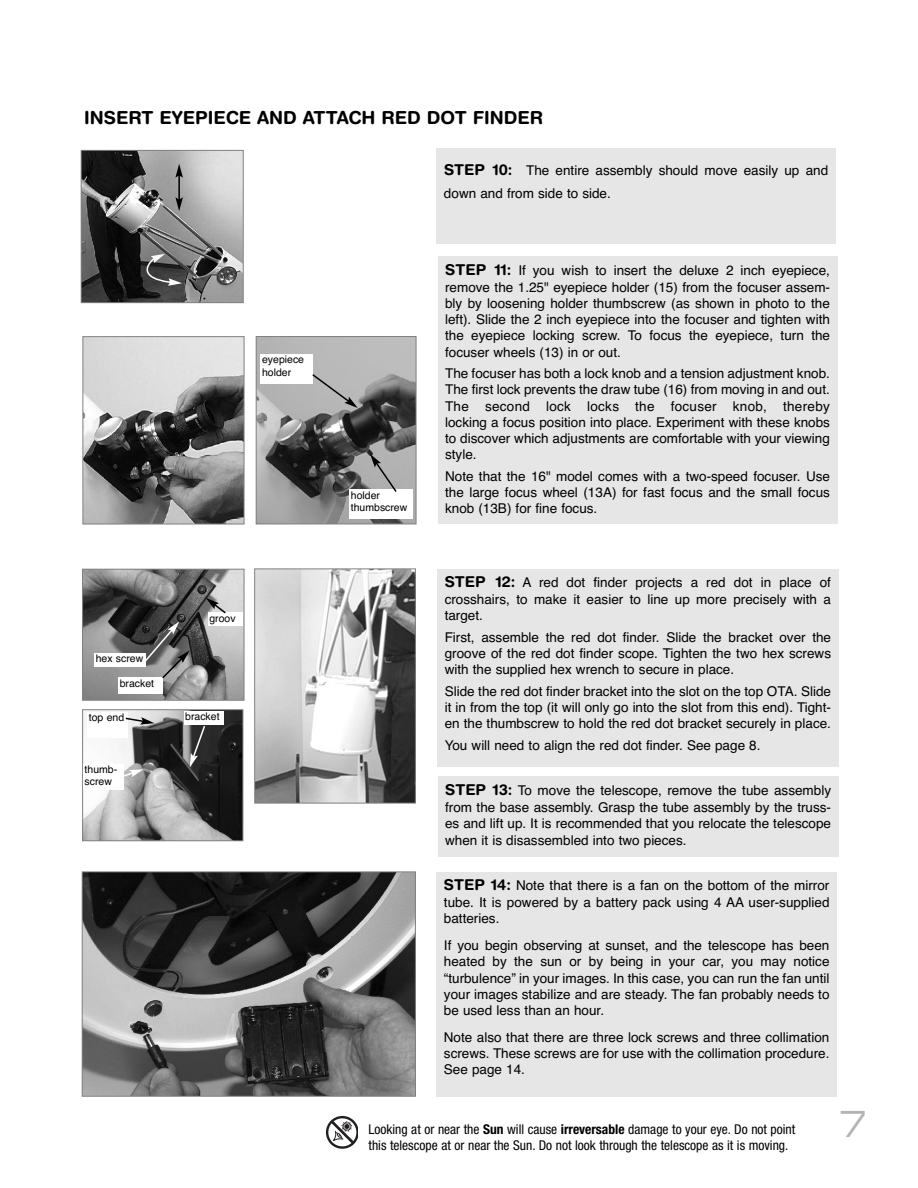
<style>
.page{position:relative;width:918px;height:1188px;background:#fff}
.page>*{position:absolute;margin:0;border:0;box-sizing:border-box;transform-origin:0 0}
.t1{font:36px "Eurostile Extended Two";color:#b3b3b3;scale:.8 1}
.t2{font:700 18px "Helvetica Rounded";color:#000}
.t3{font:13.5px/16.2px "Helvetica CE";color:#000;text-align:justify}
.t4{font:condensed 13.5px/16.2px "Helvetica Neue";color:#000}
.t5{font:10.5px/12.6px "Helvetica CE";color:#000}
.s1{font-family:"Helvetica Rounded";font-weight:700;font-size:15px}
.s2{font-weight:700}
</style>
<div class="page">
<svg style="left:326px;top:1116px;width:32px;height:33px"></svg>
<div style="left:436px;top:148px;width:400px;height:96px;background:#e6e6e6"></div>
<img style="left:83px;top:152px;width:159px;height:149px">
<div style="left:81px;top:150px;width:163px;height:153px;border:1px solid #808080"></div>
<hr style="left:178px;top:175px;width:2px;height:25px;background:#000">
<svg style="left:175px;top:197px;width:8px;height:14px"></svg>
<svg style="left:175px;top:164px;width:8px;height:14px"></svg>
<svg style="left:141px;top:254px;width:41px;height:32px"></svg>
<div style="left:438px;top:256px;width:399px;height:268px;background:#e6e6e6"></div>
<div style="left:437px;top:569px;width:401px;height:198px;background:#e6e6e6"></div>
<div style="left:438px;top:777px;width:400px;height:80px;background:#e6e6e6"></div>
<div style="left:436px;top:872px;width:401px;height:225px;background:#e6e6e6"></div>
<img style="left:84px;top:338px;width:158px;height:184px">
<div style="left:82px;top:336px;width:162px;height:188px;border:1px solid #808080"></div>
<img style="left:258px;top:338px;width:156px;height:184px">
<div style="left:256px;top:336px;width:160px;height:188px;border:1px solid #808080"></div>
<img style="left:84px;top:571px;width:158px;height:128px">
<div style="left:82px;top:569px;width:162px;height:132px;border:1px solid #808080"></div>
<img style="left:84px;top:711px;width:157px;height:128px">
<div style="left:82px;top:709px;width:161px;height:132px;border:1px solid #808080"></div>
<img style="left:84px;top:873px;width:330px;height:222px">
<div style="left:82px;top:871px;width:334px;height:226px;border:1px solid #808080"></div>
<img style="left:256px;top:570px;width:158px;height:232px">
<div style="left:254px;top:568px;width:162px;height:236px;border:1px solid #808080"></div>
<div style="left:261px;top:354px;width:52px;height:30px;background:#fff"></div>
<div style="left:349px;top:490px;width:64px;height:29px;background:#fff"></div>
<div style="left:118px;top:678px;width:45px;height:16px;background:#fff"></div>
<div style="left:208px;top:612px;width:35px;height:14px;background:#fff"></div>
<div style="left:94px;top:653px;width:52px;height:14px;background:#fff"></div>
<div style="left:184px;top:711px;width:39px;height:14px;background:#fff"></div>
<div style="left:87px;top:712px;width:40px;height:25px;background:#fff"></div>
<div style="left:83px;top:764px;width:41px;height:26px;background:#fff"></div>
<svg style="left:311px;top:373px;width:47px;height:35px"></svg>
<svg style="left:144px;top:621px;width:46px;height:59px"></svg>
<svg style="left:206px;top:598px;width:21px;height:17px"></svg>
<svg style="left:125px;top:717px;width:29px;height:8px"></svg>
<svg style="left:190px;top:725px;width:16px;height:42px"></svg>
<svg style="left:124px;top:769px;width:20px;height:9px"></svg>
<svg style="left:370px;top:454px;width:28px;height:38px"></svg>
<h2 class="t2" style="left:84px;top:111px;width:461px">INSERT EYEPIECE AND ATTACH RED DOT FINDER</h2>
<p class="t3" style="left:444px;top:160px;width:386px;line-height:22.5px"><span class="s1">STEP 10:</span> The entire assembly should move easily up and down and from side to side.</p>
<p class="t5" style="left:262px;top:353px;width:44px">eyepiece holder</p>
<p class="t5" style="left:96px;top:652px;width:49px">hex screw</p>
<p class="t5" style="left:120px;top:677px;width:36px">bracket</p>
<p class="t5" style="left:209px;top:612px;width:28px">groov</p>
<p class="t5" style="left:89px;top:711px;width:37px">top end</p>
<p class="t5" style="left:185px;top:710px;width:36px">bracket</p>
<p class="t5" style="left:85px;top:763px;width:34px">thumb&shy;screw</p>
<p class="t5" style="left:351px;top:489px;width:58px">holder thumbscrew</p>
<p class="t3" style="left:445px;top:262px;width:387px"><span class="s1">STEP 11:</span> If you wish to insert the deluxe 2 inch eyepiece, remove the 1.25" eyepiece holder (15) from the focuser assem&shy;bly by loosening holder thumbscrew (as shown in photo to the left). Slide the 2 inch eyepiece into the focuser and tighten with the eyepiece locking screw. To focus the eyepiece, turn the focuser wheels (13) in or out.</p>
<p class="t3" style="left:445px;top:365px;width:386px">The focuser has both a lock knob and a tension adjustment knob.<br>The first lock prevents the draw tube (16) from moving in and out.<br>The second lock locks the focuser knob, thereby locking a focus position into place. Experiment with these knobs to discover which adjustments are comfortable with your viewing style.</p>
<p class="t3" style="left:445px;top:468px;width:386px">Note that the 16" model comes with a two-speed focuser. Use the large focus wheel (13A) for fast focus and the small focus knob (13B) for fine focus.</p>
<p class="t3" style="left:445px;top:574px;width:388px"><span class="s1">STEP 12:</span> A red dot finder projects a red dot in place of crosshairs, to make it easier to line up more precisely with a target.</p>
<p class="t3" style="left:445px;top:629px;width:388px">First, assemble the red dot finder. Slide the bracket over the groove of the red dot finder scope. Tighten the two hex screws with the supplied hex wrench to secure in place.</p>
<p class="t3" style="left:445px;top:683px;width:388px">Slide the red dot finder bracket into the slot on the top OTA. Slide it in from the top (it will only go into the slot from this end). Tight&shy;en the thumbscrew to hold the red dot bracket securely in place.</p>
<p class="t3" style="left:445px;top:737px;width:317px">You will need to align the red dot finder. See page 8.</p>
<p class="t3" style="left:445px;top:782px;width:388px"><span class="s1">STEP 13:</span> To move the telescope, remove the tube assembly from the base assembly. Grasp the tube assembly by the truss&shy;es and lift up. It is recommended that you relocate the telescope when it is disassembled into two pieces.</p>
<p class="t3" style="left:444px;top:877px;width:387px"><span class="s1">STEP 14:</span> Note that there is a fan on the bottom of the mirror tube. It is powered by a battery pack using 4 AA user-supplied batteries.</p>
<p class="t3" style="left:444px;top:938px;width:387px">If you begin observing at sunset, and the telescope has been heated by the sun or by being in your car, you may notice “turbulence” in your images. In this case, you can run the fan until your images stabilize and are steady. The fan probably needs to be used less than an hour.</p>
<p class="t3" style="left:444px;top:1029px;width:387px">Note also that there are three lock screws and three collimation screws. These screws are for use with the collimation procedure.<br>See page 14.</p>
<p class="t4" style="left:369px;top:1122px;width:428px">Looking at or near the <span class="s2">Sun</span> will cause <span class="s2">irreversable</span> damage to your eye. Do not point this telescope at or near the Sun. Do not look through the telescope as it is moving.</p>
<h1 class="t1" style="left:839px;top:1111px;width:36px">7</h1>
</div>
